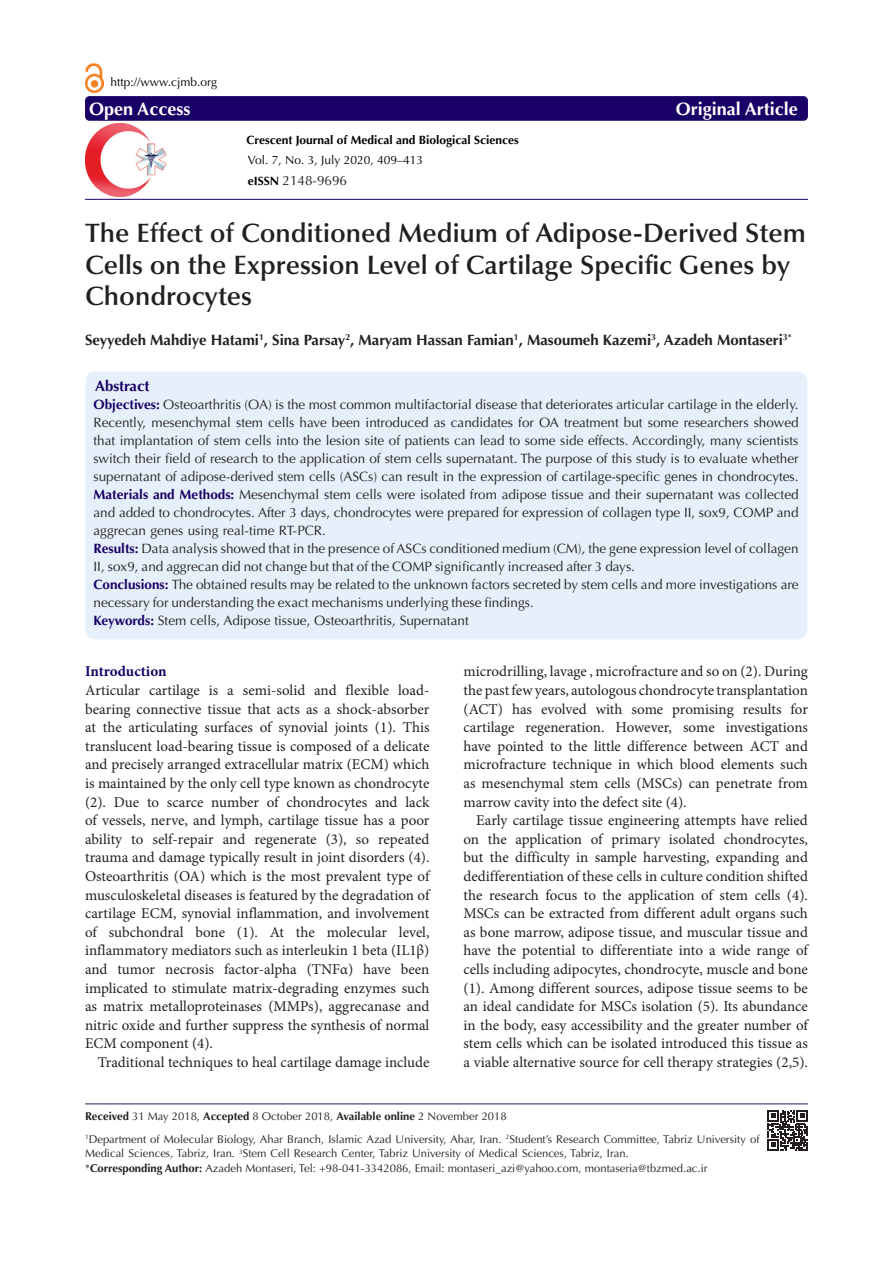
<style>
.page{position:relative;width:893px;height:1263px;background:#fff}
.page>*{position:absolute;margin:0;border:0;box-sizing:border-box;transform-origin:0 0}
.Pa3{font:600 26.7px/31.5px "Optima LT Std";color:#231f20}
.t1{font:700 18px "Optima LT Std";color:#fff}
.t2{font:15px/18.6px "Minion Pro";color:#231f20;text-align:justify}
.t3{font:700 15px "Optima LT Std";color:#231f20}
.t4{font:700 15px "Minion Pro";letter-spacing:-.005em;color:#190066}
.t5{font:700 15px "Optima LT Std";color:#190066}
.t6{font:13.5px/18px "Optima LT Std";color:#231f20;text-align:justify}
.t7{font:12px "Optima LT Std";color:#000}
.t8{font:700 12px "Optima LT Std";color:#000}
.t9{font:11.25px/14.2px "Optima LT Std";color:#231f20}
.s1{font-weight:700;font-size:12px;color:#000}
.s2{font-weight:700;color:#190066}
.s3{font-weight:700}
</style>
<div class="page">
<div style="left:85px;top:371px;width:723px;height:269px;background:#e6f0fa;border-radius:10px"></div>
<div style="left:85px;top:96px;width:723px;height:25px;background:#190066;border-radius:4px"></div>
<hr style="left:85px;top:199px;width:723px;height:1px;background:#190066">
<hr style="left:85px;top:1103px;width:723px;height:1px;background:#261d5c">
<img style="left:85px;top:63px;width:19px;height:30px">
<img style="left:85px;top:124px;width:82px;height:72px">
<svg style="left:768px;top:1110px;width:40px;height:40px"></svg>
<p class="t7" style="left:111px;top:75px;width:108px">http://www.cjmb.org</p>
<p class="t1" style="left:89px;top:98px;width:103px">Open Access</p>
<p class="t1" style="left:676px;top:98px;width:124px">Original Article</p>
<p class="t8" style="left:247px;top:132px;width:274px">Crescent Journal of Medical and Biological Sciences</p>
<p class="t7" style="left:248px;top:153px;width:177px">Vol. 7, No. 3, July 2020, 409–413</p>
<p class="t6" style="left:248px;top:171px;width:101px"><span class="s1">eISSN</span> 2148-9696</p>
<p class="Pa3" style="left:85px;top:218px;width:723px">The Effect of Conditioned Medium of Adipose-Derived Stem<br>Cells on the Expression Level of Cartilage Specific Genes by<br>Chondrocytes</p>
<p class="t3" style="left:85px;top:331px;width:708px">Seyyedeh Mahdiye Hatami<sup>1</sup>, Sina Parsay<sup>2</sup>, Maryam Hassan Famian<sup>1</sup>, Masoumeh Kazemi<sup>3</sup>, Azadeh Montaseri<sup>3*</sup></p>
<p class="t5" style="left:95px;top:377px;width:56px">Abstract</p>
<p class="t6" style="left:94px;top:395px;width:707px"><span class="s2">Objectives:</span> Osteoarthritis (OA) is the most common multifactorial disease that deteriorates articular cartilage in the elderly.<br>Recently, mesenchymal stem cells have been introduced as candidates for OA treatment but some researchers showed that implantation of stem cells into the lesion site of patients can lead to some side effects. Accordingly, many scientists switch their field of research to the application of stem cells supernatant. The purpose of this study is to evaluate whether supernatant of adipose-derived stem cells (ASCs) can result in the expression of cartilage-specific genes in chondrocytes.</p>
<p class="t6" style="left:94px;top:485px;width:707px"><span class="s2">Materials and Methods:</span> Mesenchymal stem cells were isolated from adipose tissue and their supernatant was collected and added to chondrocytes. After 3 days, chondrocytes were prepared for expression of collagen type II, sox9, COMP and aggrecan genes using real-time RT-PCR.</p>
<p class="t6" style="left:94px;top:539px;width:706px"><span class="s2">Results:</span> Data analysis showed that in the presence of ASCs conditioned medium (CM), the gene expression level of collagen<br>II, sox9, and aggrecan did not change but that of the COMP significantly increased after 3 days.</p>
<p class="t6" style="left:94px;top:575px;width:707px"><span class="s2">Conclusions:</span> The obtained results may be related to the unknown factors secreted by stem cells and more investigations are necessary for understanding the exact mechanisms underlying these findings.</p>
<p class="t6" style="left:94px;top:611px;width:377px"><span class="s2">Keywords:</span> Stem cells, Adipose tissue, Osteoarthritis, Supernatant</p>
<p class="t4" style="left:85px;top:661px;width:83px">Introduction</p>
<p class="t2" style="left:85px;top:681px;width:346px">Articular cartilage is a semi-solid and flexible load&shy;bearing connective tissue that acts as a shock-absorber at the articulating surfaces of synovial joints (1). This translucent load-bearing tissue is composed of a delicate and precisely arranged extracellular matrix (ECM) which is maintained by the only cell type known as chondrocyte (2). Due to scarce number of chondrocytes and lack of vessels, nerve, and lymph, cartilage tissue has a poor ability to self-repair and regenerate (3), so repeated trauma and damage typically result in joint disorders (4).<br>Osteoarthritis (OA) which is the most prevalent type of musculoskeletal diseases is featured by the degradation of cartilage ECM, synovial inflammation, and involvement of subchondral bone (1). At the molecular level, inflammatory mediators such as interleukin 1 beta (IL1β) and tumor necrosis factor-alpha (TNFα) have been implicated to stimulate matrix-degrading enzymes such as matrix metalloproteinases (MMPs), aggrecanase and nitric oxide and further suppress the synthesis of normal ECM component (4).</p>
<p class="t2" style="left:98px;top:1053px;width:333px">Traditional techniques to heal cartilage damage include</p>
<p class="t2" style="left:463px;top:662px;width:346px">microdrilling, lavage , microfracture and so on (2). During the past few years, autologous chondrocyte transplantation (ACT) has evolved with some promising results for cartilage regeneration. However, some investigations have pointed to the little difference between ACT and microfracture technique in which blood elements such as mesenchymal stem cells (MSCs) can penetrate from marrow cavity into the defect site (4).</p>
<p class="t2" style="left:463px;top:811px;width:346px;text-indent:13px">Early cartilage tissue engineering attempts have relied on the application of primary isolated chondrocytes, but the difficulty in sample harvesting, expanding and dedifferentiation of these cells in culture condition shifted the research focus to the application of stem cells (4).<br>MSCs can be extracted from different adult organs such as bone marrow, adipose tissue, and muscular tissue and have the potential to differentiate into a wide range of cells including adipocytes, chondrocyte, muscle and bone (1). Among different sources, adipose tissue seems to be an ideal candidate for MSCs isolation (5). Its abundance in the body, easy accessibility and the greater number of stem cells which can be isolated introduced this tissue as a viable alternative source for cell therapy strategies (2,5).</p>
<p class="t9" style="left:85px;top:1109px;width:423px"><span class="s3">Received</span> 31 May 2018, <span class="s3">Accepted</span> 8 October 2018, <span class="s3">Available online</span> 2 November 2018</p>
<p class="t9" style="left:85px;top:1132px;width:676px"><sup>1</sup>Department of Molecular Biology, Ahar Branch, Islamic Azad University, Ahar, Iran. <sup>2</sup>Student’s Research Committee, Tabriz University of<br>Medical Sciences, Tabriz, Iran. <sup>3</sup>Stem Cell Research Center, Tabriz University of Medical Sciences, Tabriz, Iran.</p>
<p class="t9" style="left:85px;top:1161px;width:624px">*<span class="s3">Corresponding Author:</span> Azadeh Montaseri, Tel: +98-041-3342086, Email: montaseri_azi@yahoo.com, montaseria@tbzmed.ac.ir</p>
</div>
